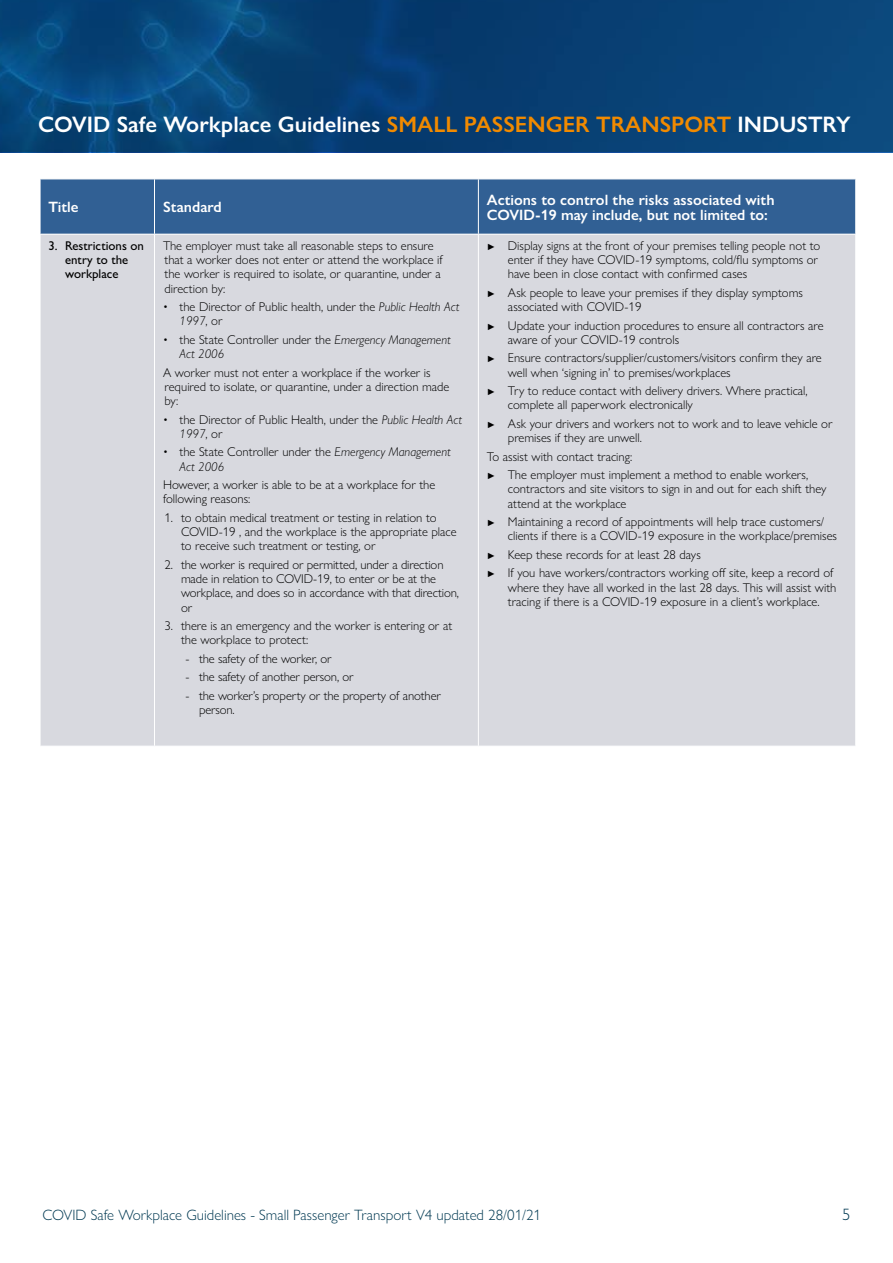
<style>
.page{position:relative;width:893px;height:1263px;background:#fff}
.page>*{position:absolute;margin:0;border:0;box-sizing:border-box;transform-origin:0 0}
.t1{font:600 22.5px "Gill Sans Nova";color:#fff}
.t2{font:300 16.5px "Gill Sans Nova";color:#003952}
.t3{font:600 15px/15px "Gill Sans Nova";color:#fff}
.t4{font:300 15px "Gill Sans Nova";color:#003952}
.t5{font:300 12.75px/14.2px "Gill Sans Nova";color:#000}
.t6{font:500 12.75px/14.2px "Gill Sans Nova";color:#000}
.s1{color:#f18a00}
.s2{font-style:italic}
.s3{font-weight:500;font-size:9px}
</style>
<div class="page">
<svg style="left:0;top:0;width:893px;height:151px;background:#074276"></svg>
<div style="left:41px;top:180px;width:814px;height:54px;background:#316094"></div>
<div style="left:41px;top:235px;width:814px;height:511px;background:#d8d9df"></div>
<hr style="left:154px;top:235px;width:1px;height:511px;background:#fff">
<hr style="left:478px;top:235px;width:1px;height:511px;background:#fff">
<hr style="left:154px;top:179px;width:1px;height:55px;background:#fff">
<hr style="left:478px;top:179px;width:1px;height:55px;background:#fff">
<h1 class="t1" style="left:38px;top:111px;width:814px">COVID Safe Workplace Guidelines <span class="s1">SMALL PASSENGER TRANSPORT</span> INDUSTRY</h1>
<p class="t3" style="left:49px;top:199px;width:32px">Title</p>
<p class="t3" style="left:163px;top:199px;width:60px">Standard</p>
<p class="t3" style="left:487px;top:192px;width:289px">Actions to control the risks associated with<br>COVID-19 may include, but not limited to:</p>
<p class="t6" style="left:65px;top:238px;width:80px;text-indent:-16px">3. Restrictions on entry to the workplace</p>
<p class="t5" style="left:163px;top:238px;width:281px">The employer must take all reasonable steps to ensure that a worker does not enter or attend the workplace if the worker is required to isolate, or quarantine, under a direction by:</p>
<p class="t5" style="left:179px;top:299px;width:281px;text-indent:-16px">• the Director of Public health, under the <span class="s2">Public Health Act<br>1997</span>, or</p>
<p class="t5" style="left:179px;top:332px;width:273px;text-indent:-16px">• the State Controller under the <span class="s2">Emergency Management<br>Act 2006</span></p>
<p class="t5" style="left:163px;top:365px;width:288px">A worker must not enter a workplace if the worker is required to isolate, or quarantine, under a direction made by:</p>
<p class="t5" style="left:179px;top:412px;width:284px;text-indent:-16px">• the Director of Public Health, under the <span class="s2">Public Health Act<br>1997</span>, or</p>
<p class="t5" style="left:179px;top:445px;width:273px;text-indent:-16px">• the State Controller under the <span class="s2">Emergency Management<br>Act 2006</span></p>
<p class="t5" style="left:163px;top:478px;width:274px">However, a worker is able to be at a workplace for the following reasons:</p>
<p class="t5" style="left:181px;top:510px;width:277px;text-indent:-16px">1. to obtain medical treatment or testing in relation to<br>COVID-19 , and the workplace is the appropriate place to receive such treatment or testing, or</p>
<p class="t5" style="left:181px;top:557px;width:279px;text-indent:-16px">2. the worker is required or permitted, under a direction made in relation to COVID-19, to enter or be at the workplace, and does so in accordance with that direction, or</p>
<p class="t5" style="left:181px;top:619px;width:273px;text-indent:-16px">3. there is an emergency and the worker is entering or at the workplace to protect:</p>
<p class="t5" style="left:185px;top:651px;width:148px">- the safety of the worker, or</p>
<p class="t5" style="left:185px;top:670px;width:170px">- the safety of another person, or</p>
<p class="t5" style="left:199px;top:688px;width:243px;text-indent:-14px">- the worker’s property or the property of another person.</p>
<p class="t5" style="left:508px;top:238px;width:314px;text-indent:-21px"><span class="s3">►</span> Display signs at the front of your premises telling people not to enter if they have COVID-19 symptoms, cold/flu symptoms or have been in close contact with confirmed cases</p>
<p class="t5" style="left:508px;top:285px;width:297px;text-indent:-21px"><span class="s3">►</span> Ask people to leave your premises if they display symptoms associated with COVID-19</p>
<p class="t5" style="left:508px;top:318px;width:317px;text-indent:-21px"><span class="s3">►</span> Update your induction procedures to ensure all contractors are aware of your COVID-19 controls</p>
<p class="t5" style="left:508px;top:351px;width:315px;text-indent:-21px"><span class="s3">►</span> Ensure contractors/supplier/customers/visitors confirm they are well when ‘signing in’ to premises/workplaces</p>
<p class="t5" style="left:508px;top:383px;width:301px;text-indent:-21px"><span class="s3">►</span> Try to reduce contact with delivery drivers. Where practical, complete all paperwork electronically</p>
<p class="t5" style="left:508px;top:416px;width:326px;text-indent:-21px"><span class="s3">►</span> Ask your drivers and workers not to work and to leave vehicle or premises if they are unwell.</p>
<p class="t5" style="left:487px;top:447px;width:323px;line-height:18.5px">To assist with contact tracing:<br><span class="s3">►</span> The employer must implement a method to enable workers,</p>
<p class="t5" style="left:508px;top:482px;width:320px">contractors and site visitors to sign in and out for each shift they attend at the workplace</p>
<p class="t5" style="left:508px;top:514px;width:331px;text-indent:-21px"><span class="s3">►</span> Maintaining a record of appointments will help trace customers/ clients if there is a COVID-19 exposure in the workplace/premises</p>
<p class="t5" style="left:487px;top:545px;width:348px;line-height:18.5px"><span class="s3">►</span> Keep these records for at least 28 days<br><span class="s3">►</span> If you have workers/contractors working off site, keep a record of</p>
<p class="t5" style="left:508px;top:580px;width:330px">where they have all worked in the last 28 days. This will assist with tracing if there is a COVID-19 exposure in a client’s workplace.</p>
<p class="t4" style="left:43px;top:1206px;width:500px">COVID Safe Workplace Guidelines - Small Passenger Transport V4 updated 28/01/21</p>
<p class="t2" style="left:842px;top:1204px;width:10px">5</p>
</div>
